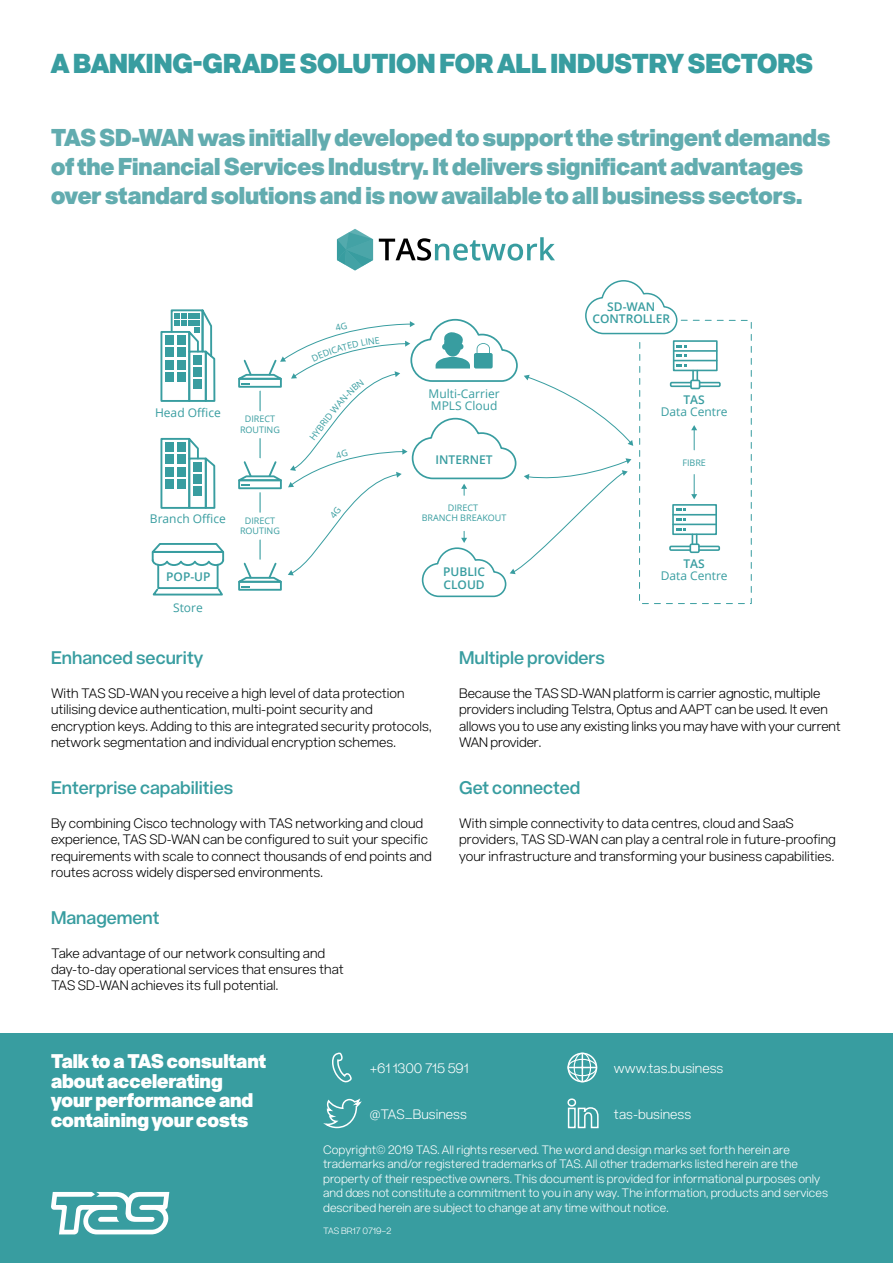
<style>
.page{position:relative;width:893px;height:1263px;background:#fff}
.page>*{position:absolute;margin:0;border:0;box-sizing:border-box;transform-origin:0 0}
.t1{font:900 27px "Acronym";color:#389da0}
.t2{font:900 24px/28.8px "Acronym";color:#62acaf}
.t3{font:900 19.5px/19.5px "Acronym";color:#fff}
.t4{font:600 18px "Acronym";color:#389da0}
.t5{font:300 13.5px/16.2px "Acronym";color:#000}
.t6{font:300 13.5px "Acronym";color:#fff}
.t7{font:300 12px/14.4px "Acronym";color:#fff}
.t8{font:12px/12px "Open Sans";color:#389da0}
.t9{font:600 12px/12px "Open Sans";color:#389da0}
.t10{font:9px/10.5px "Open Sans";color:#389da0;text-align:center}
.t11{font:300 9px "Acronym";letter-spacing:-.005em;color:#fff}
</style>
<div class="page">
<div style="left:0;top:1034px;width:893px;height:229px;background:#389da0"></div>
<svg style="left:332px;top:1052px;width:20px;height:30px"></svg>
<svg style="left:567px;top:1098px;width:32px;height:31px"></svg>
<svg style="left:323px;top:1098px;width:39px;height:31px"></svg>
<svg style="left:567px;top:1052px;width:31px;height:31px"></svg>
<svg style="left:51px;top:1192px;width:118px;height:42px"></svg>
<svg style="left:379px;top:237px;width:176px;height:24px"></svg>
<svg style="left:337px;top:229px;width:36px;height:41px"></svg>
<svg style="left:151px;top:280px;width:601px;height:324px"></svg>
<h1 class="t1" style="left:51px;top:43px;width:763px">A BANKING-GRADE SOLUTION FOR ALL INDUSTRY SECTORS</h1>
<h2 class="t2" style="left:51px;top:122px;width:781px">TAS SD-WAN was initially developed to support the stringent demands of the Financial Services Industry. It delivers significant advantages over standard solutions and is now available to all business sectors.</h2>
<p class="t8" style="left:155px;top:406px;width:67px">Head Office</p>
<p class="t10" style="left:240px;top:413px;width:41px">DIRECT<br>ROUTING</p>
<p class="t8" style="left:150px;top:512px;width:77px">Branch Office</p>
<p class="t9" style="left:166px;top:570px;width:46px">POP-UP</p>
<p class="t8" style="left:173px;top:601px;width:31px">Store</p>
<p class="t10" style="left:240px;top:515px;width:41px">DIRECT<br>ROUTING</p>
<p class="t10" style="left:307px;top:436px;width:27px;rotate:-53deg">HYBRI</p>
<p class="t8" style="left:429px;top:387px;width:73px">Multi-Carrier<br>MPLS Cloud</p>
<p class="t9" style="left:436px;top:453px;width:59px">INTERNET</p>
<p class="t10" style="left:422px;top:502px;width:86px">DIRECT<br>BRANCH BREAKOUT</p>
<p class="t9" style="left:443px;top:566px;width:43px">PUBLIC<br>CLOUD</p>
<p class="t9" style="left:592px;top:300px;width:79px;text-align:center">SD-WAN<br>CONTROLLER</p>
<p class="t9" style="left:683px;top:394px;width:23px">TAS</p>
<p class="t8" style="left:661px;top:406px;width:68px">Data Centre</p>
<p class="t10" style="left:682px;top:457px;width:25px">FIBRE</p>
<p class="t9" style="left:683px;top:557px;width:23px">TAS</p>
<p class="t8" style="left:661px;top:569px;width:68px">Data Centre</p>
<h3 class="t4" style="left:51px;top:644px;width:154px">Enhanced security</h3>
<p class="t5" style="left:51px;top:684px;width:382px">With TAS SD-WAN you receive a high level of data protection utilising device authentication, multi-point security and encryption keys. Adding to this are integrated security protocols, network segmentation and individual encryption schemes.</p>
<h3 class="t4" style="left:51px;top:774px;width:184px">Enterprise capabilities</h3>
<p class="t5" style="left:51px;top:814px;width:382px">By combining Cisco technology with TAS networking and cloud experience, TAS SD-WAN can be configured to suit your specific requirements with scale to connect thousands of end points and routes across widely dispersed environments.</p>
<h3 class="t4" style="left:51px;top:904px;width:110px">Management</h3>
<p class="t5" style="left:51px;top:944px;width:294px">Take advantage of our network consulting and day-to-day operational services that ensures that<br>TAS SD-WAN achieves its full potential.</p>
<h3 class="t4" style="left:459px;top:644px;width:147px">Multiple providers</h3>
<p class="t5" style="left:459px;top:684px;width:383px">Because the TAS SD-WAN platform is carrier agnostic, multiple providers including Telstra, Optus and AAPT can be used. It even allows you to use any existing links you may have with your current WAN provider.</p>
<h3 class="t4" style="left:459px;top:774px;width:123px">Get connected</h3>
<p class="t5" style="left:459px;top:814px;width:378px">With simple connectivity to data centres, cloud and SaaS providers, TAS SD-WAN can play a central role in future-proofing your infrastructure and transforming your business capabilities.</p>
<h3 class="t3" style="left:51px;top:1050px;width:217px">Talk to a TAS consultant about accelerating your performance and containing your costs</h3>
<p class="t6" style="left:370px;top:1058px;width:101px">+61 1300 715 591</p>
<p class="t6" style="left:370px;top:1104px;width:99px">@TAS_Business</p>
<p class="t6" style="left:614px;top:1104px;width:79px">tas-business</p>
<p class="t6" style="left:614px;top:1058px;width:111px">www.tas.business</p>
<p class="t7" style="left:323px;top:1142px;width:506px">Copyright© 2019 TAS. All rights reserved. The word and design marks set forth herein are trademarks and/or registered trademarks of TAS. All other trademarks listed herein are the property of their respective owners. This document is provided for informational purposes only and does not constitute a commitment to you in any way. The information, products and services described herein are subject to change at any time without notice.</p>
<p class="t11" style="left:323px;top:1225px;width:70px">TAS BR17 0719–2</p>
</div>
